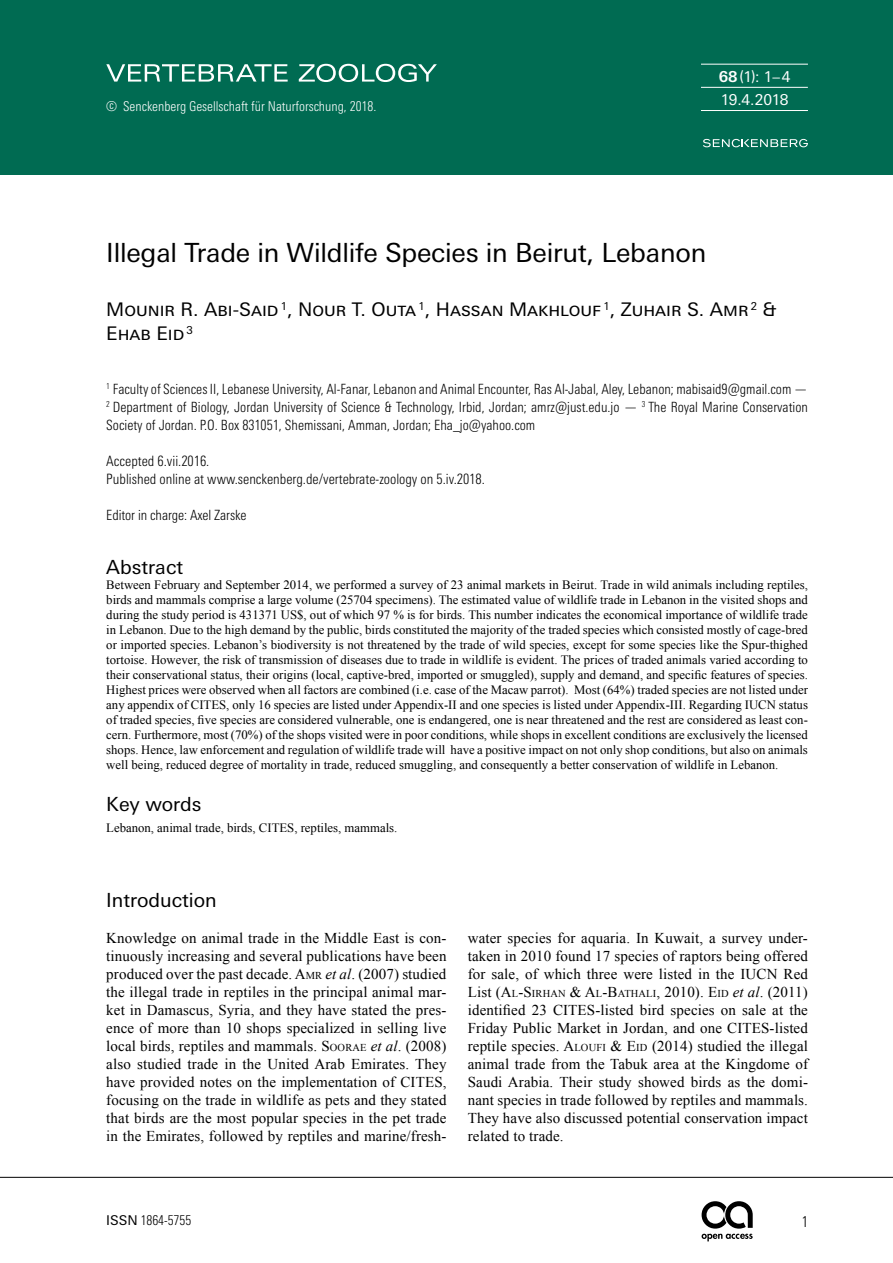
<style>
.page{position:relative;width:893px;height:1263px;background:#fff}
.page>*{position:absolute;margin:0;border:0;box-sizing:border-box;transform-origin:0 0}
.t1{font:26.4px "Univers Next W1 G";letter-spacing:-.01em;color:#000}
.t2{font:19.5px "Univers Next W1 G";color:#000}
.t3{font:18.75px/24px "Univers Next W1 G";color:#000}
.t4{font:15px/18px "Times New Roman";letter-spacing:.01em;color:#000;text-align:justify}
.t5{font:15px/22.8px "Univers Next W1 G";letter-spacing:-.035em;color:#fff}
.t6{font:300 condensed 15px "Univers Next Pro";color:#000}
.t7{font:300 condensed 14.25px/18px "Univers Next Pro";color:#000}
.t8{font:300 condensed 14.1px/18px "Univers Next Pro";color:#000;text-align:justify}
.t9{font:300 condensed 13.5px "Univers Next Pro";color:#fff}
.t10{font:300 condensed 13.5px "Univers Next Pro";color:#000}
.t11{font:12.75px/15px "Times New Roman";color:#000;text-align:justify}
.s1{font-weight:700}
.s2{font-style:inherit}
.s3{font-size:10.5px}
.s4{font-style:italic}
.s5{font-family:"Univers Next W1 G";font-weight:400;font-stretch:normal}
</style>
<div class="page">
<hr style="left:0;top:1177px;width:893px;height:1px;background:#000">
<svg style="left:702px;top:1234px;width:51px;height:7px"></svg>
<svg style="left:702px;top:1201px;width:51px;height:27px"></svg>
<div style="left:0;top:0;width:893px;height:174px;background:#006b52"></div>
<svg style="left:703px;top:139px;width:105px;height:8px"></svg>
<hr style="left:701px;top:64px;width:107px;height:1px;background:#fff">
<hr style="left:701px;top:110px;width:107px;height:1px;background:#fff">
<hr style="left:701px;top:87px;width:107px;height:1px;background:#fff">
<svg style="left:106px;top:64px;width:331px;height:18px"></svg>
<p class="t9" style="left:106px;top:98px;width:271px">© Senckenberg Gesellschaft für Naturforschung, 2018.</p>
<p class="t5" style="left:719px;top:65px;width:74px"><span class="s1">68</span>(1): 1–4<br>19.4.2018</p>
<h1 class="t1" style="left:106px;top:237px;width:601px">Illegal Trade in Wildlife Species in Beirut, Lebanon</h1>
<h3 class="t3" style="left:106px;top:297px;width:671px">Mounir R. Abi-Said <sup>1</sup>, Nour T. Outa <sup>1</sup>, Hassan Makhlouf <sup>1</sup>, Zuhair S. Amr <sup>2</sup> &amp;<br>Ehab Eid <sup>3</sup></h3>
<p class="t8" style="left:106px;top:380px;width:703px"><sup>1</sup> Faculty of Sciences II, Lebanese University, Al-Fanar, Lebanon and Animal Encounter, Ras Al-Jabal, Aley, Lebanon; mabisaid9@gmail.com — <sup>2</sup> Department of Biology, Jordan University of Science &amp; Technology, Irbid, Jordan; amrz@just.edu.jo — <sup>3</sup> The Royal Marine Conservation Society of Jordan. P.O. Box 831051, Shemissani, Amman, Jordan; Eha_jo@yahoo.com</p>
<p class="t7" style="left:106px;top:452px;width:380px">Accepted 6.vii.2016.<br>Published online at www.senckenberg.de/vertebrate-zoology on 5.iv.2018.</p>
<p class="t8" style="left:106px;top:506px;width:142px">Editor in charge: Axel Zarske</p>
<h2 class="t2" style="left:106px;top:556px;width:78px">Abstract</h2>
<p class="t11" style="left:106px;top:577px;width:703px">Between February and September 2014, we performed a survey of 23 animal markets in Beirut. Trade in wild animals including reptiles, birds and mammals comprise a large volume (25704 specimens). The estimated value of wildlife trade in Lebanon in the visited shops and during the study period is 431371 US$, out of which 97 % is for birds. This number indicates the economical importance of wildlife trade in Lebanon. Due to the high demand by the public, birds constituted the majority of the traded species which consisted mostly of cage-bred or imported species. Lebanon’s biodiversity is not threatened by the trade of wild species, except for some species like the Spur-thighed tortoise. However, the risk of transmission of diseases due to trade in wildlife is evident. The prices of traded animals varied according to their conservational status, their origins (local, captive-bred, imported or smuggled), supply and demand, and specific features of species.<br>Highest prices were observed when all factors are combined (i.e. case of the Macaw parrot). Most (64%) traded species are not listed under any appendix of CITES, only 16 species are listed under Appendix-II and one species is listed under Appendix-III. Regarding IUCN status of traded species, five species are considered vulnerable, one is endangered, one is near threatened and the rest are considered as least con&shy;cern. Furthermore, most (70%) of the shops visited were in poor conditions, while shops in excellent conditions are exclusively the licensed shops. Hence, law enforcement and regulation of wildlife trade will have a positive impact on not only shop conditions, but also on animals well being, reduced degree of mortality in trade, reduced smuggling, and consequently a better conservation of wildlife in Lebanon.</p>
<h2 class="t2" style="left:106px;top:793px;width:97px">Key words</h2>
<p class="t11" style="left:106px;top:820px;width:293px">Lebanon, animal trade, birds, CITES, reptiles, mammals.</p>
<h2 class="t2" style="left:106px;top:889px;width:112px">Introduction</h2>
<p class="t4" style="left:106px;top:929px;width:342px">Knowledge on animal trade in the Middle East is con&shy;tinuously increasing and several publications have been produced over the past decade. <span class="s2">A</span><span class="s3">MR</span> <span class="s4">et al</span>. (2007) studied the illegal trade in reptiles in the principal animal mar&shy;ket in Damascus, Syria, and they have stated the pres&shy;ence of more than 10 shops specialized in selling live local birds, reptiles and mammals. <span class="s2">S</span><span class="s3">OORAE</span> <span class="s4">et al</span>. (2008) also studied trade in the United Arab Emirates. They have provided notes on the implementation of CITES, focusing on the trade in wildlife as pets and they stated that birds are the most popular species in the pet trade in the Emirates, followed by reptiles and marine/fresh-</p>
<p class="t4" style="left:468px;top:929px;width:342px">water species for aquaria. In Kuwait, a survey under&shy;taken in 2010 found 17 species of raptors being offered for sale, of which three were listed in the IUCN Red List (<span class="s2">A</span><span class="s3">L</span><span class="s2">-S</span><span class="s3">IRHAN</span> &amp; <span class="s2">A</span><span class="s3">L</span><span class="s2">-B</span><span class="s3">ATHALI</span>, 2010). <span class="s2">E</span><span class="s3">ID</span> <span class="s4">et al</span>. (2011) identified 23 CITES-listed bird species on sale at the Friday Public Market in Jordan, and one CITES-listed reptile species. <span class="s2">A</span><span class="s3">LOUFI</span> <span class="s2">&amp; E</span><span class="s3">ID</span> (2014) studied the illegal animal trade from the Tabuk area at the Kingdome of Saudi Arabia. Their study showed birds as the domi&shy;nant species in trade followed by reptiles and mammals.<br>They have also discussed potential conservation impact related to trade.</p>
<p class="t10" style="left:106px;top:1212px;width:86px"><span class="s5">ISSN</span> 1864-5755</p>
<p class="t6" style="left:801px;top:1213px;width:8px">1</p>
</div>
